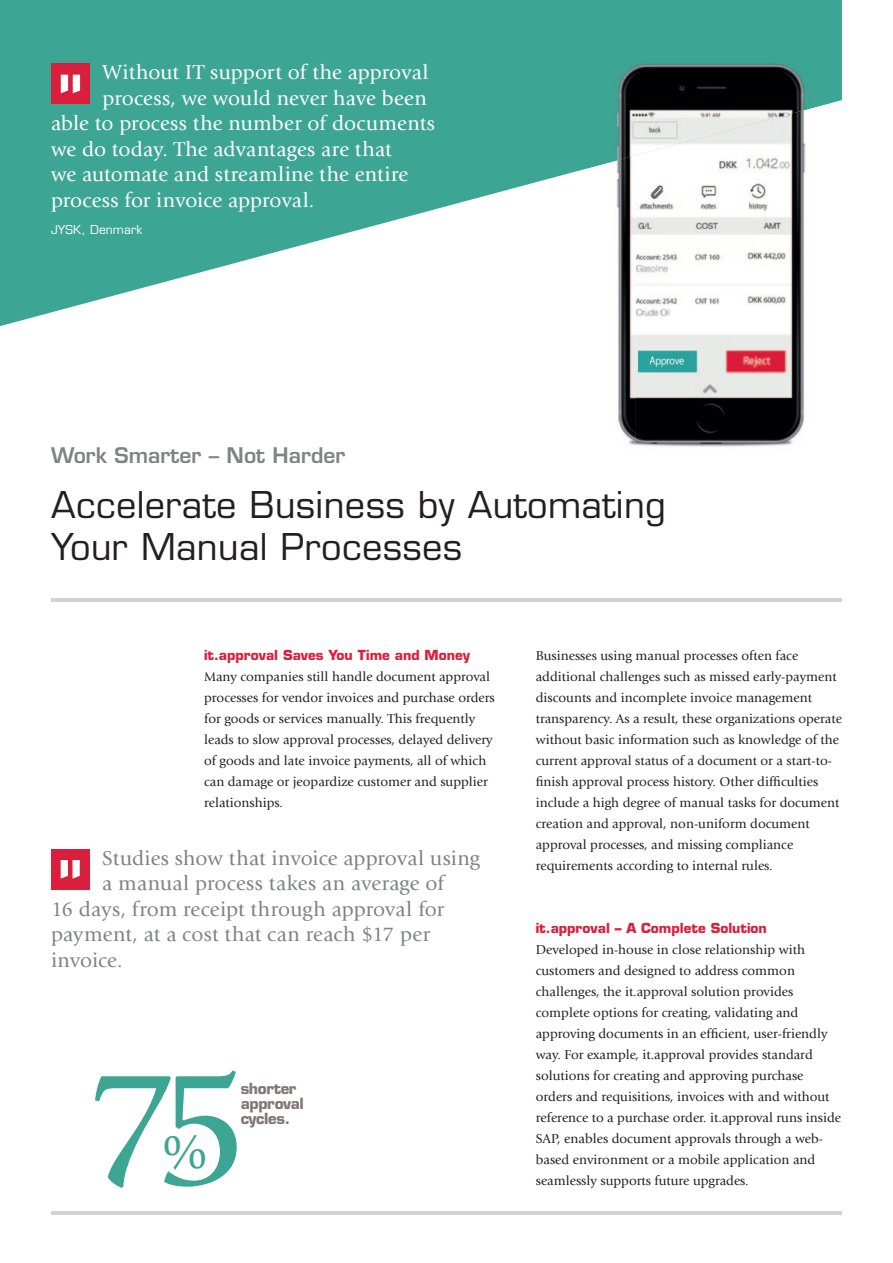
<style>
.page{position:relative;width:893px;height:1263px;background:#fff}
.page>*{position:absolute;margin:0;border:0;box-sizing:border-box;transform-origin:0 0}
.t1{font:171.15px "Giovanni LTCE";color:#3da593}
.t2{font:49.8px "Giovanni LTCE";color:#3da593}
.t3{font:500 36px/42px "Eurostile LTCE";letter-spacing:.01em;color:#231f20}
.t4{font:21px "Giovanni LTCE";letter-spacing:.005em;color:#fff}
.t5{font:21px "Giovanni LTCE";letter-spacing:.01em;color:#808285}
.t6{font:600 21px "Eurostile LTCE";color:#808285}
.t7{font:700 15px/15px "Eurostile LTCE";letter-spacing:-.025em;color:#817873}
.t8{font:13.5px/21px "Giovanni LTCE";color:#231f20}
.t9{font:700 13.5px "Eurostile LTCE";color:#da1f3d}
.t10{font:500 12px "Eurostile LTCE";letter-spacing:.01em;color:#fff}
</style>
<div class="page">
<hr style="left:51px;top:599px;width:791px;height:3px;background:#d1d2d4">
<hr style="left:51px;top:1212px;width:791px;height:3px;background:#d1d2d4">
<svg style="left:0;top:0;width:842px;height:326px;fill:#3da593"></svg>
<img style="left:636px;top:169px;width:197px;height:278px">
<img style="left:586px;top:169px;width:50px;height:276px">
<img style="left:586px;top:47px;width:247px;height:122px">
<div style="left:51px;top:64px;width:39px;height:40px;background:#da1f3d"></div>
<svg style="left:61px;top:75px;width:19px;height:18px"></svg>
<div style="left:51px;top:849px;width:38px;height:40px;background:#da1f3d"></div>
<svg style="left:61px;top:860px;width:19px;height:19px"></svg>
<h3 class="t4" style="left:103px;top:61px;width:328px">Without IT support of the approval</h3>
<h3 class="t4" style="left:103px;top:86px;width:326px">process, we would never have been</h3>
<h3 class="t4" style="left:51px;top:112px;width:386px">able to process the number of documents</h3>
<h3 class="t4" style="left:51px;top:137px;width:342px">we do today. The advantages are that</h3>
<h3 class="t4" style="left:51px;top:163px;width:359px">we automate and streamline the entire</h3>
<h3 class="t4" style="left:51px;top:188px;width:265px">process for invoice approval.</h3>
<p class="t10" style="left:51px;top:222px;width:93px">JYSK, Denmark</p>
<h3 class="t6" style="left:51px;top:442px;width:296px">Work Smarter – Not Harder</h3>
<h3 class="t3" style="left:51px;top:484px;width:616px">Accelerate Business by Automating<br>Your Manual Processes</h3>
<p class="t9" style="left:204px;top:647px;width:267px">it.approval Saves You Time and Money</p>
<p class="t8" style="left:204px;top:666px;width:292px">Many companies still handle document approval processes for vendor invoices and purchase orders for goods or services manually. This frequently leads to slow approval processes, delayed delivery of goods and late invoice payments, all of which can damage or jeopardize customer and supplier relationships.</p>
<h3 class="t5" style="left:102px;top:846px;width:379px">Studies show that invoice approval using</h3>
<h3 class="t5" style="left:102px;top:871px;width:343px">a manual process takes an average of</h3>
<h3 class="t5" style="left:51px;top:897px;width:395px">16 days, from receipt through approval for</h3>
<h3 class="t5" style="left:51px;top:922px;width:381px">payment, at a cost that can reach $17 per</h3>
<h3 class="t5" style="left:51px;top:948px;width:73px">invoice.</h3>
<h1 class="t1" style="left:84px;top:1032px;width:168px">75</h1>
<p class="t7" style="left:241px;top:1081px;width:65px">shorter approval cycles.</p>
<h2 class="t2" style="left:163px;top:1124px;width:46px">%</h2>
<p class="t8" style="left:536px;top:645px;width:308px">Businesses using manual processes often face additional challenges such as missed early-payment discounts and incomplete invoice management transparency. As a result, these organizations operate without basic information such as knowledge of the current approval status of a document or a start-to&shy;finish approval process history. Other difficulties include a high degree of manual tasks for document creation and approval, non-uniform document approval processes, and missing compliance requirements according to internal rules.</p>
<p class="t9" style="left:536px;top:920px;width:233px">it.approval – A Complete Solution</p>
<p class="t8" style="left:536px;top:939px;width:307px">Developed in-house in close relationship with customers and designed to address common challenges, the it.approval solution provides complete options for creating, validating and approving documents in an efficient, user-friendly way. For example, it.approval provides standard solutions for creating and approving purchase orders and requisitions, invoices with and without reference to a purchase order. it.approval runs inside SAP, enables document approvals through a web&shy;based environment or a mobile application and seamlessly supports future upgrades.</p>
</div>
